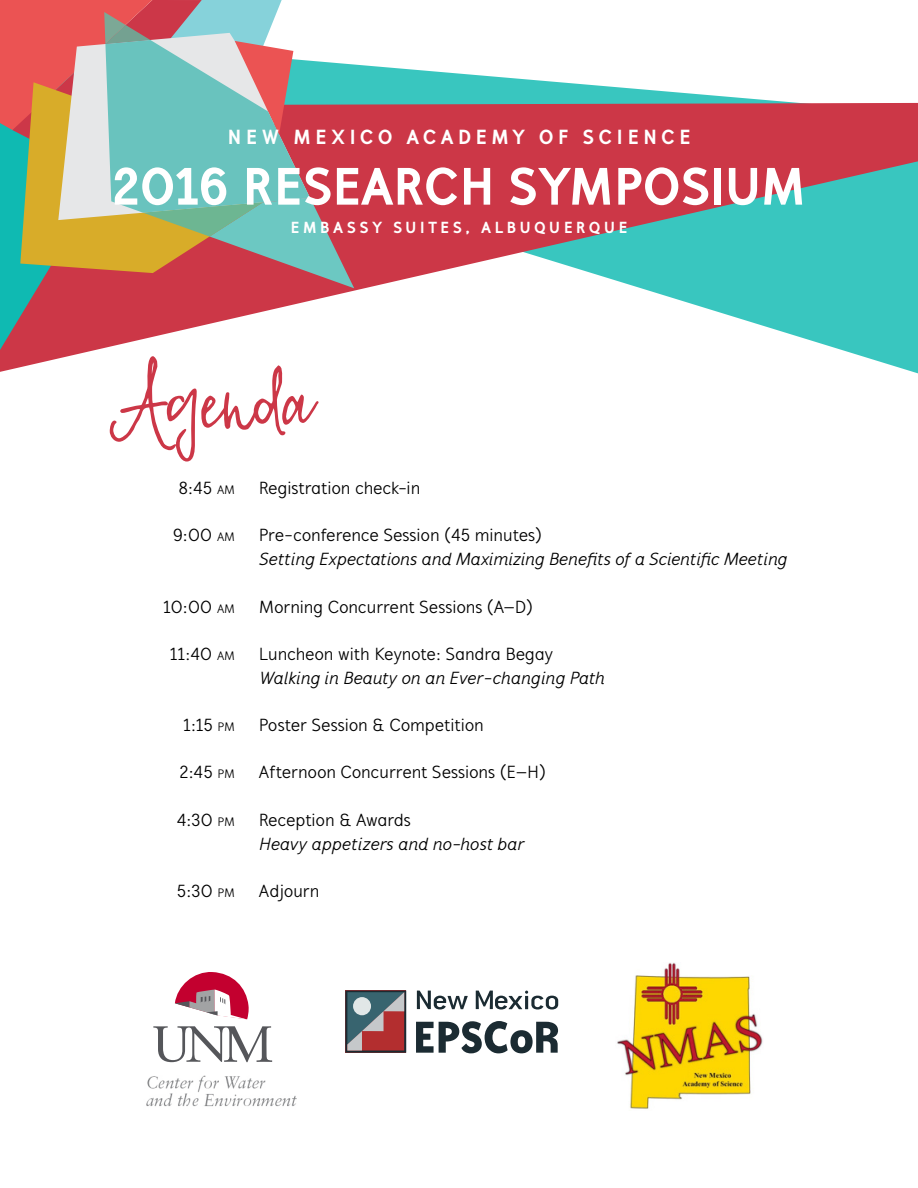
<style>
.page{position:relative;width:918px;height:1188px;background:#fff}
.page>*{position:absolute;margin:0;border:0;box-sizing:border-box;transform-origin:0 0}
.t1{font:117px "Stalemates";color:#cc3747}
.t2{font:800 54px "Mucho Sans";letter-spacing:-.02em;color:#fff}
.t3{font:800 21px "Mucho Sans";letter-spacing:.2em;color:#fff}
.t4{font:18px "Mucho Sans";letter-spacing:-.01em;color:#000}
.t5{font:italic 18px "Mucho Sans";color:#000}
.t6{font:800 16.5px "Mucho Sans";letter-spacing:.2em;color:#fff}
.s1{font-size:12.6px}
</style>
<div class="page">
<svg style="left:354px;top:64px;width:564px;height:310px"></svg>
<svg style="left:0;top:103px;width:918px;height:269px"></svg>
<svg style="left:0;top:0;width:354px;height:350px;background:#af9b8f"></svg>
<svg style="left:416px;top:1021px;width:142px;height:32px"></svg>
<svg style="left:417px;top:991px;width:51px;height:19px"></svg>
<svg style="left:476px;top:991px;width:82px;height:19px"></svg>
<svg style="left:345px;top:991px;width:61px;height:62px;background:#795a60"></svg>
<div style="left:353px;top:997px;width:18px;height:18px;background:#e1e7e7;border-radius:50%"></div>
<img style="left:617px;top:962px;width:146px;height:147px">
<svg style="left:153px;top:1026px;width:119px;height:36px"></svg>
<svg style="left:175px;top:972px;width:74px;height:47px"></svg>
<img style="left:146px;top:1075px;width:151px;height:32px">
<p class="t3" style="left:227px;top:125px;width:465px">NEW MEXICO ACADEMY OF SCIENCE</p>
<h2 class="t2" style="left:112px;top:155px;width:696px">2016 RESEARCH SYMPOSIUM</h2>
<p class="t6" style="left:290px;top:218px;width:339px">EMBASSY SUITES, ALBUQUERQUE</p>
<h1 class="t1" style="left:108px;top:350px;width:207px">Agenda</h1>
<p class="t4" style="left:179px;top:478px;width:58px">8:45 <span class="s1">AM</span></p>
<p class="t4" style="left:259px;top:478px;width:163px">Registration check-in</p>
<p class="t4" style="left:173px;top:525px;width:64px">9:00 <span class="s1">AM</span></p>
<p class="t4" style="left:259px;top:525px;width:285px">Pre-conference Session (45 minutes)</p>
<p class="t5" style="left:259px;top:549px;width:530px">Setting Expectations and Maximizing Benefits of a Scientific Meeting</p>
<p class="t4" style="left:163px;top:596px;width:73px">10:00 <span class="s1">AM</span></p>
<p class="t4" style="left:259px;top:596px;width:276px">Morning Concurrent Sessions (A–D)</p>
<p class="t4" style="left:170px;top:643px;width:66px">11:40 <span class="s1">AM</span></p>
<p class="t4" style="left:259px;top:643px;width:296px">Luncheon with Keynote: Sandra Begay</p>
<p class="t5" style="left:259px;top:667px;width:347px">Walking in Beauty on an Ever-changing Path</p>
<p class="t4" style="left:183px;top:715px;width:53px">1:15 <span class="s1">PM</span></p>
<p class="t4" style="left:259px;top:715px;width:226px">Poster Session &amp; Competition</p>
<p class="t4" style="left:180px;top:762px;width:57px">2:45 <span class="s1">PM</span></p>
<p class="t4" style="left:259px;top:762px;width:289px">Afternoon Concurrent Sessions (E–H)</p>
<p class="t4" style="left:177px;top:809px;width:60px">4:30 <span class="s1">PM</span></p>
<p class="t4" style="left:259px;top:809px;width:153px">Reception &amp; Awards</p>
<p class="t5" style="left:259px;top:833px;width:267px">Heavy appetizers and no-host bar</p>
<p class="t4" style="left:177px;top:880px;width:60px">5:30 <span class="s1">PM</span></p>
<p class="t4" style="left:259px;top:880px;width:62px">Adjourn</p>
</div>
